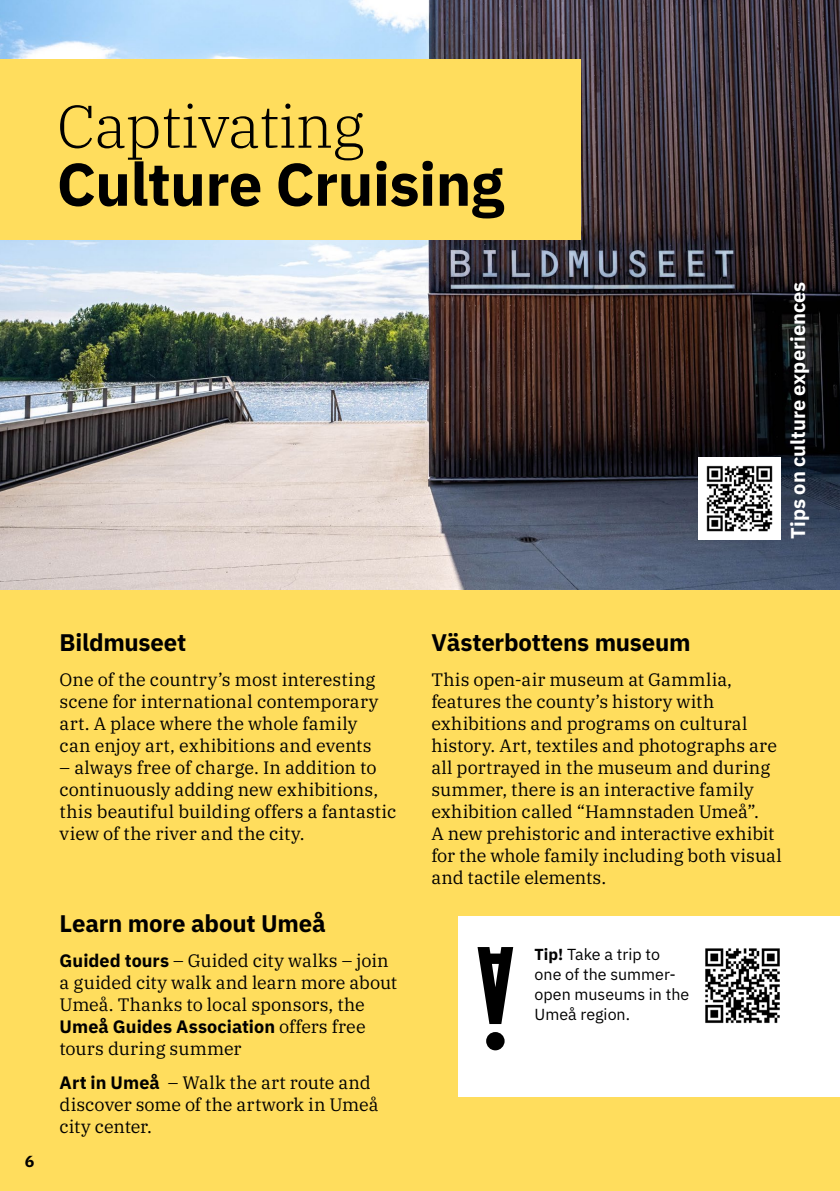
<style>
.page{position:relative;width:840px;height:1191px;background:#fff}
.page>*{position:absolute;margin:0;border:0;box-sizing:border-box;transform-origin:0 0}
.t1{font:700 60px/58px "IBM Plex Sans";letter-spacing:-.01em;color:#000}
.t2{font:700 24px "IBM Plex Sans";letter-spacing:-.01em;color:#000}
.t3{font:700 20px "IBM Plex Sans";letter-spacing:-.005em;color:#fff}
.t4{font:18px/22px "IBM Plex Serif";color:#000}
.t5{font:16px/20px "IBM Plex Sans";color:#000}
.t6{font:700 16px "IBM Plex Sans";color:#000}
.s1{font-family:"IBM Plex Serif";font-weight:300}
.s2{font-family:"IBM Plex Sans";font-weight:700}
.s3{font-weight:700}
</style>
<div class="page">
<img style="left:0;top:0;width:839px;height:590px">
<div style="left:0;top:590px;width:839px;height:601px;background:#ffdd5d"></div>
<div style="left:0;top:60px;width:579px;height:180px;background:#ffdd5d"></div>
<div style="left:458px;top:916px;width:381px;height:181px;background:#fff"></div>
<img style="left:698px;top:457px;width:82px;height:82px">
<div style="left:486px;top:1032px;width:18px;height:18px;background:#000;border-radius:50%"></div>
<svg style="left:477px;top:947px;width:36px;height:77px"></svg>
<img style="left:705px;top:948px;width:75px;height:75px">
<h1 class="t1" style="left:57px;top:92px;width:448px"><span class="s1">Captivating<br></span>Culture Cruising</h1>
<p class="t3" style="left:781px;top:538px;width:258px;rotate:-90deg">Tips on culture experiences</p>
<h2 class="t2" style="left:60px;top:623px;width:128px">Bildmuseet</h2>
<p class="t4" style="left:60px;top:667px;width:320px">One of the country’s most interesting scene for international contemporary art. A place where the whole family can enjoy art, exhibitions and events</p>
<p class="t4" style="left:60px;top:755px;width:338px">– always free of charge. In addition to continuously adding new exhibitions, this beautiful building offers a fantastic view of the river and the city.</p>
<p class="t6" style="left:25px;top:1149px;width:11px">6</p>
<h2 class="t2" style="left:60px;top:904px;width:267px">Learn more about Umeå</h2>
<p class="t4" style="left:60px;top:948px;width:339px"><span class="s2">Guided tours</span> – Guided city walks – join a guided city walk and learn more about Umeå. Thanks to local sponsors, the <span class="s2">Umeå Guides Association</span> offers free tours during summer</p>
<p class="t4" style="left:60px;top:1069px;width:320px"><span class="s2">Art in Umeå</span> – Walk the art route and discover some of the artwork in Umeå city center.</p>
<h2 class="t2" style="left:431px;top:623px;width:261px">Västerbottens museum</h2>
<p class="t4" style="left:431px;top:667px;width:352px">This open-air museum at Gammlia, features the county’s history with exhibitions and programs on cultural history. Art, textiles and photographs are all portrayed in the museum and during summer, there is an interactive family exhibition called “Hamnstaden Umeå”.<br>A new prehistoric and interactive exhibit for the whole family including both visual and tactile elements.</p>
<p class="t5" style="left:534px;top:942px;width:156px"><span class="s3">Tip!</span> Take a trip to one of the summer&shy;open museums in the<br>Umeå region.</p>
</div>
